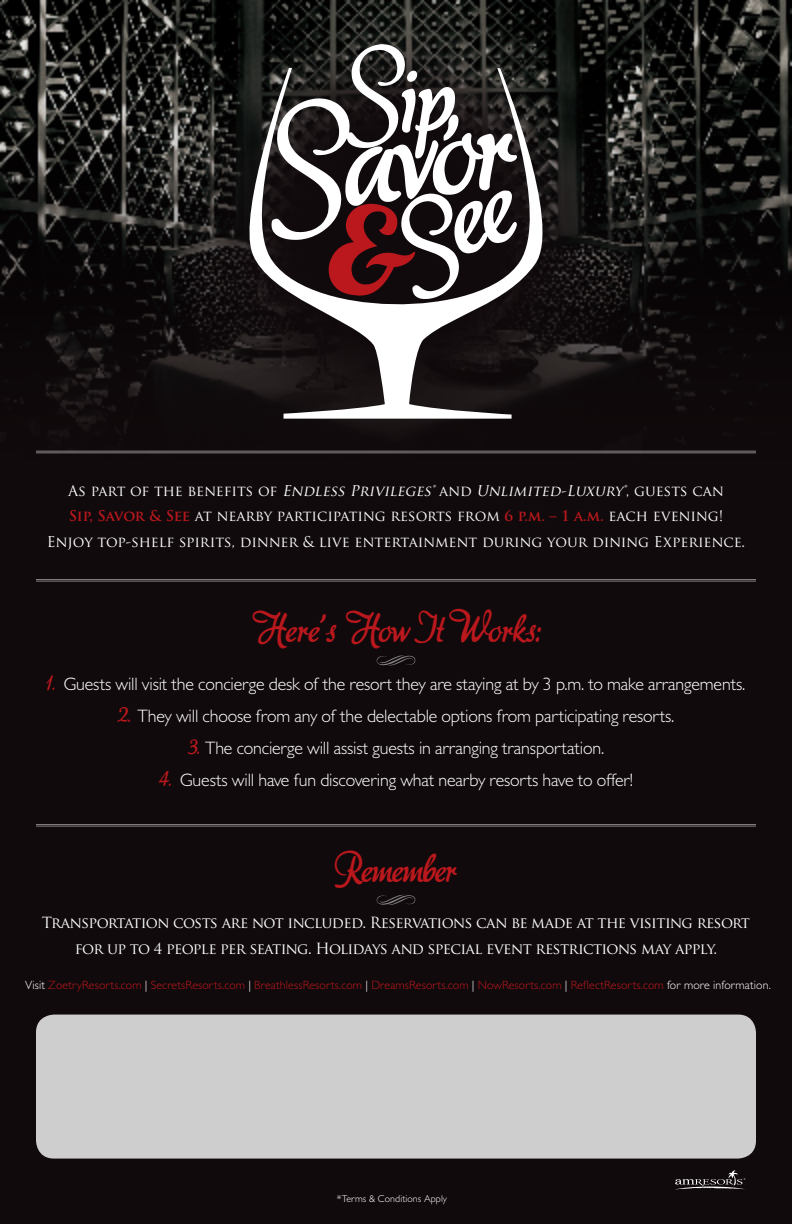
<style>
.page{position:relative;width:792px;height:1224px;background:#fff}
.page>*{position:absolute;margin:0;border:0;box-sizing:border-box;transform-origin:0 0}
.t1{font:38px "aka Dora";letter-spacing:-.02em;color:#ba181d}
.t2{font:38px "aka Dora";letter-spacing:-.04em;color:#ba181d}
.t3{font:300 18px "Gill Sans MT Pro";letter-spacing:-.01em;color:#fff}
.t4{font:15px/25.2px "Trajan Pro";letter-spacing:-.045em;color:#fff;text-align:center}
.t5{font:14.4px "Trajan Pro";color:#fff}
.t6{font:italic 14.4px "Trajan Pro";color:#fff}
.t7{font:300 12px "Gill Sans MT Pro";letter-spacing:.01em;color:#ba181d}
.t8{font:300 10px "Gill Sans MT Pro";letter-spacing:.01em;color:#fff}
.s1{font-style:normal}
.s2{font-weight:700;color:#ba181d}
.s3{font-family:"aka Dora";font-weight:400;font-size:20px;color:#ba181d}
.s4{color:#fff}
</style>
<div class="page">
<img style="left:0;top:0;width:792px;height:1224px">
<svg style="left:271px;top:44px;width:246px;height:24px;background:#333431"></svg>
<svg style="left:237px;top:68px;width:327px;height:351px"></svg>
<div style="left:36px;top:1015px;width:720px;height:144px;background:#cfcece;border-radius:18px"></div>
<hr style="left:36px;top:451px;width:720px;height:1px;background:#fff">
<hr style="left:36px;top:452px;width:720px;height:1px;background:#fff">
<hr style="left:36px;top:579px;width:720px;height:1px;background:#fff">
<hr style="left:36px;top:581px;width:720px;height:1px;background:#fff">
<hr style="left:36px;top:824px;width:720px;height:1px;background:#fff">
<hr style="left:36px;top:826px;width:720px;height:1px;background:#fff">
<svg style="left:377px;top:655px;width:38px;height:13px"></svg>
<svg style="left:377px;top:894px;width:38px;height:13px"></svg>
<svg style="left:675px;top:1170px;width:70px;height:20px"></svg>
<p class="t6" style="left:68px;top:482px;width:657px"><span class="s1">As part o f t h e b e n e f i t s o f</span> Endless Privileges® <span class="s1">an d</span> Unlimited-Luxury®<span class="s1">, g u e s t s can</span></p>
<p class="t5" style="left:69px;top:507px;width:656px"><span class="s2">SIP, SAVOR &amp; SEE</span> at nearby participating resorts from <span class="s2">6 P.M. – 1 A.M.</span> each evening!</p>
<p class="t5" style="left:47px;top:532px;width:700px">Enjoy top-shelf spirits, dinner &amp; live entertainment during your dining Experience.</p>
<p class="t1" style="left:252px;top:603px;width:289px">Here’s HowIt Works:</p>
<p class="t3" style="left:47px;top:673px;width:700px"><span class="s3">1.</span> Guests will visit the concierge desk of the resort they are staying at by 3 p.m. to make arrangements.</p>
<p class="t3" style="left:118px;top:705px;width:558px"><span class="s3">2.</span> They will choose from any of the delectable options from participating resorts.</p>
<p class="t3" style="left:188px;top:737px;width:418px"><span class="s3">3.</span> The concierge will assist guests in arranging transportation.</p>
<p class="t3" style="left:159px;top:769px;width:476px"><span class="s3">4.</span> Guests will have fun discovering what nearby resorts have to offer!</p>
<p class="t2" style="left:334px;top:843px;width:125px">Remember</p>
<p class="t4" style="left:42px;top:910px;width:710px">Transportation costs are not included. Reservations can be made at the visiting resort for up to 4 people per seating. Holidays and special event restrictions may apply.</p>
<p class="t7" style="left:25px;top:978px;width:747px"><span class="s4">Visit</span> ZoetryResorts.com <span class="s4">|</span> SecretsResorts.com <span class="s4">|</span> BreathlessResorts.com <span class="s4">|</span> DreamsResorts.com <span class="s4">|</span> NowResorts.com <span class="s4">|</span> ReflectResorts.com <span class="s4">for more information.</span></p>
<p class="t8" style="left:337px;top:1193px;width:112px">*Terms &amp; Conditions Apply</p>
</div>
